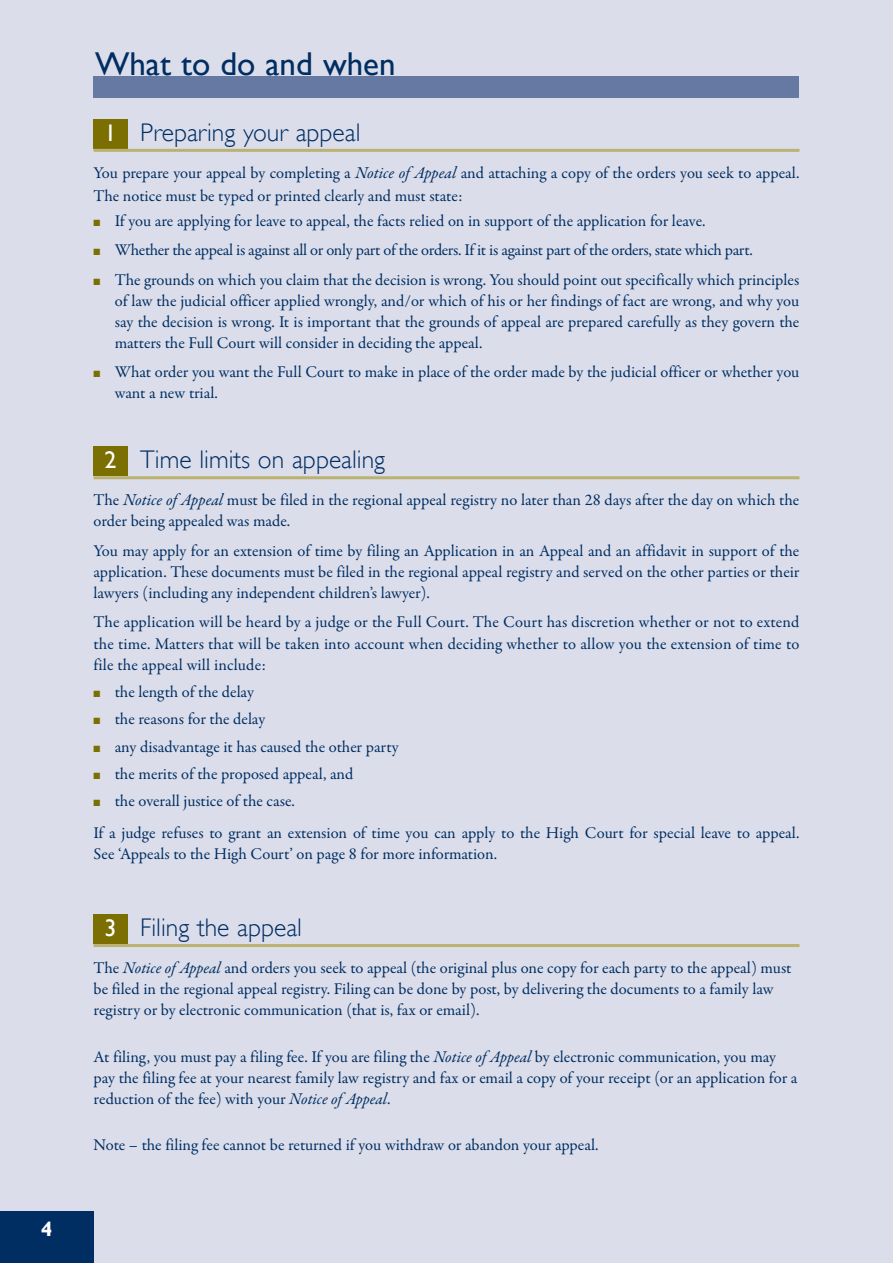
<style>
.page{position:relative;width:893px;height:1263px;background:#dbdeea}
.page>*{position:absolute;margin:0;border:0;box-sizing:border-box;transform-origin:0 0}
._1st_head{font:33px "Gill Sans";color:#002d62}
._2nd_head{font:300 25.5px "Gill Sans";color:#002d62}
.Head1a{font:700 21px "Gill Sans";color:#fff}
.Normal___space{font:16.5px/21px "Garamond Premr Pro";color:#002d62}
.Indent{font:16.5px/21px "Garamond Premr Pro";letter-spacing:-.005em;color:#002d62;text-align:justify}
.Note{font:16.5px/21px "Garamond Premr Pro";color:#002d62}
.s1{font-weight:400;font-size:24px;color:#fff}
.s2{font-style:italic;font-size:16.8px}
.s3{color:#7a6f00}
.s4{font-style:italic}
</style>
<div class="page">
<div style="left:94px;top:446px;width:34px;height:30px;background:#7a6f00"></div>
<hr style="left:94px;top:476px;width:705px;height:3px;background:#bbb171">
<div style="left:94px;top:119px;width:34px;height:30px;background:#7a6f00"></div>
<hr style="left:94px;top:149px;width:705px;height:3px;background:#bbb171">
<div style="left:94px;top:77px;width:705px;height:21px;background:#6579a2"></div>
<div style="left:0;top:1212px;width:94px;height:51px;background:#002d62"></div>
<div style="left:94px;top:914px;width:34px;height:30px;background:#7a6f00"></div>
<hr style="left:94px;top:944px;width:705px;height:3px;background:#bbb171">
<p class="Head1a" style="left:41px;top:1217px;width:13px">4</p>
<p class="_1st_head" style="left:95px;top:45px;width:302px">What to do and when</p>
<p class="_2nd_head" style="left:105px;top:118px;width:257px"><span class="s1">1</span> Preparing your appeal</p>
<p class="Normal___space" style="left:94px;top:162px;width:707px;line-height:22.5px">You prepare your appeal by completing a <span class="s2">Notice of Appeal</span> and attaching a copy of the orders you seek to appeal.<br>The notice must be typed or printed clearly and must state:</p>
<p class="Indent" style="left:94px;top:210px;width:613px"><span class="s3">■</span> If you are applying for leave to appeal, the facts relied on in support of the application for leave.</p>
<p class="Indent" style="left:94px;top:240px;width:661px"><span class="s3">■</span> Whether the appeal is against all or only part of the orders. If it is against part of the orders, state which part.</p>
<p class="Indent" style="left:115px;top:269px;width:686px;text-indent:-21px"><span class="s3">■</span> The grounds on which you claim that the decision is wrong. You should point out specifically which principles of law the judicial officer applied wrongly, and/or which of his or her findings of fact are wrong, and why you say the decision is wrong. It is important that the grounds of appeal are prepared carefully as they govern the matters the Full Court will consider in deciding the appeal.</p>
<p class="Indent" style="left:115px;top:362px;width:686px;text-indent:-21px"><span class="s3">■</span> What order you want the Full Court to make in place of the order made by the judicial officer or whether you want a new trial.</p>
<p class="_2nd_head" style="left:105px;top:445px;width:282px"><span class="s1">2</span> Time limits on appealing</p>
<p class="Normal___space" style="left:94px;top:490px;width:707px">The <span class="s2">Notice of Appeal</span> must be filed in the regional appeal registry no later than 28 days after the day on which the order being appealed was made.</p>
<p class="Normal___space" style="left:94px;top:541px;width:707px;text-align:justify">You may apply for an extension of time by filing an Application in an Appeal and an affidavit in support of the application. These documents must be filed in the regional appeal registry and served on the other parties or their lawyers (including any independent children’s lawyer).</p>
<p class="Normal___space" style="left:94px;top:612px;width:707px;text-align:justify">The application will be heard by a judge or the Full Court. The Court has discretion whether or not to extend the time. Matters that will be taken into account when deciding whether to allow you the extension of time to file the appeal will include:</p>
<p class="Normal___space" style="left:94px;top:681px;width:162px"><span class="s3">■</span> the length of the delay</p>
<p class="Normal___space" style="left:94px;top:709px;width:173px"><span class="s3">■</span> the reasons for the delay</p>
<p class="Normal___space" style="left:94px;top:736px;width:307px"><span class="s3">■</span> any disadvantage it has caused the other party</p>
<p class="Normal___space" style="left:94px;top:764px;width:261px"><span class="s3">■</span> the merits of the proposed appeal, and</p>
<p class="Normal___space" style="left:94px;top:791px;width:203px"><span class="s3">■</span> the overall justice of the case.</p>
<p class="Normal___space" style="left:94px;top:823px;width:707px">If a judge refuses to grant an extension of time you can apply to the High Court for special leave to appeal.<br>See ‘Appeals to the High Court’ on page 8 for more information.</p>
<p class="_2nd_head" style="left:105px;top:913px;width:199px"><span class="s1">3</span> Filing the appeal</p>
<p class="Note" style="left:94px;top:958px;width:699px">The <span class="s4">Notice of Appeal</span> and orders you seek to appeal (the original plus one copy for each party to the appeal) must be filed in the regional appeal registry. Filing can be done by post, by delivering the documents to a family law registry or by electronic communication (that is, fax or email).</p>
<p class="Note" style="left:94px;top:1046px;width:705px">At filing, you must pay a filing fee. If you are filing the <span class="s4">Notice of Appeal</span> by electronic communication, you may pay the filing fee at your nearest family law registry and fax or email a copy of your receipt (or an application for a reduction of the fee) with your <span class="s4">Notice of Appeal</span>.</p>
<p class="Note" style="left:94px;top:1135px;width:507px">Note – the filing fee cannot be returned if you withdraw or abandon your appeal.</p>
</div>
